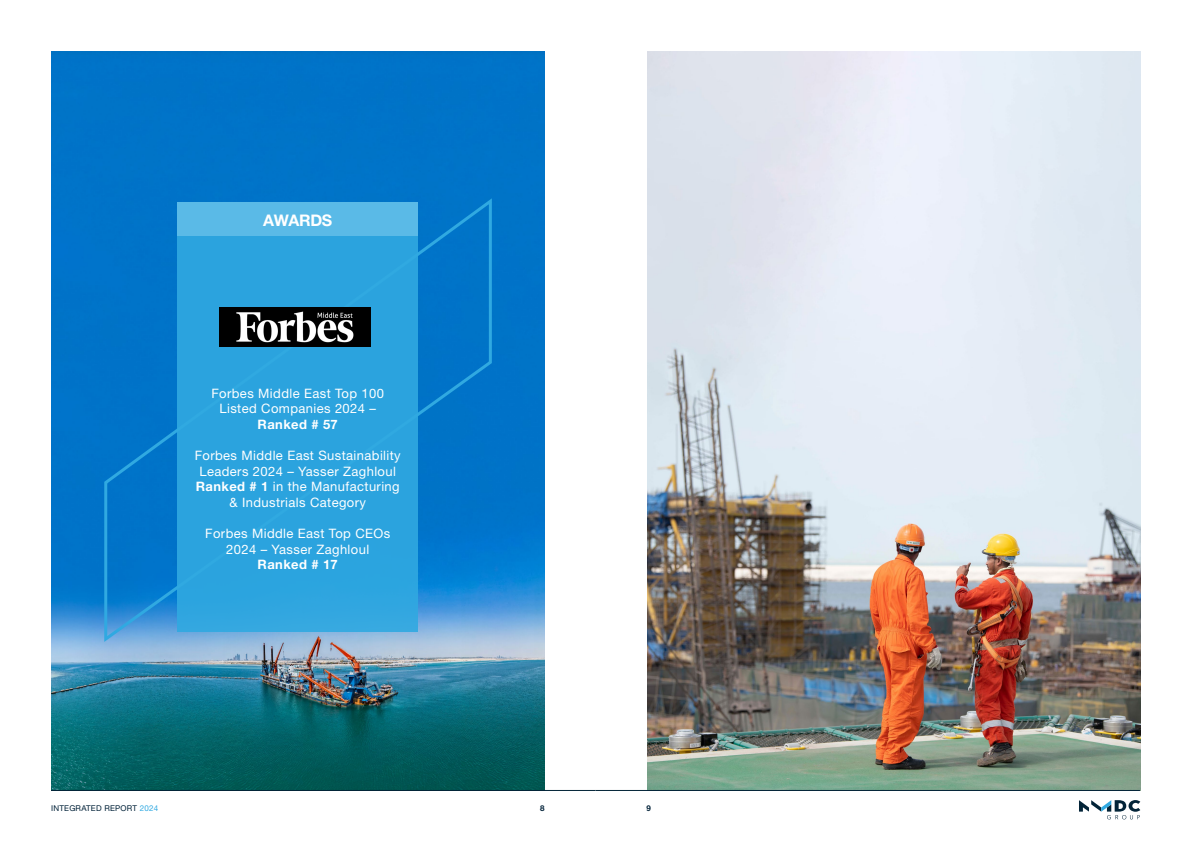
<style>
.page{position:relative;width:1191px;height:842px;background:#fff}
.page>*{position:absolute;margin:0;border:0;box-sizing:border-box;transform-origin:0 0}
.H_-_3{font:700 16px "Helvetica Neue LT Pro";letter-spacing:-.02em;color:#fff}
.Body_Text{font:13px/15.6px "Helvetica Neue LT Std";letter-spacing:.03em;color:#fff;text-align:center}
.t1{font:8px "Helvetica Neue LT Std";letter-spacing:.03em;color:#002138}
.t2{font:700 8px "Helvetica Neue LT Pro";color:#002138}
.s1{font-family:"Helvetica Neue LT Pro";font-weight:700}
.s2{color:#30a9e1}
</style>
<div class="page">
<img style="left:51px;top:51px;width:493px;height:739px">
<svg style="left:102px;top:195px;width:391px;height:450px;background:#107ccc"></svg>
<div style="left:178px;top:203px;width:240px;height:429px;background:#30a9e1"></div>
<div style="left:178px;top:203px;width:240px;height:33px;background:#5abae7"></div>
<img style="left:219px;top:307px;width:151px;height:39px">
<img style="left:647px;top:51px;width:493px;height:739px">
<svg style="left:1079px;top:800px;width:61px;height:19px"></svg>
<hr style="left:595px;top:790px;width:545px;height:1px;background:#032438">
<hr style="left:51px;top:790px;width:544px;height:1px;background:#032438">
<p class="H_-_3" style="left:263px;top:211px;width:71px">AWARDS</p>
<p class="Body_Text" style="left:211px;top:385px;width:174px">Forbes Middle East Top 100<br>Listed Companies 2024 –<br><span class="s1">Ranked # 57</span></p>
<p class="Body_Text" style="left:195px;top:447px;width:208px">Forbes Middle East Sustainability<br>Leaders 2024 – Yasser Zaghloul<br><span class="s1">Ranked # 1</span> in the Manufacturing &amp; Industrials Category</p>
<p class="Body_Text" style="left:205px;top:525px;width:186px">Forbes Middle East Top CEOs<br>2024 – Yasser Zaghloul<br><span class="s1">Ranked # 17</span></p>
<p class="t1" style="left:51px;top:804px;width:109px">INTEGRATED REPORT <span class="s2">2024</span></p>
<p class="t2" style="left:540px;top:804px;width:6px">8</p>
<p class="t2" style="left:646px;top:804px;width:6px">9</p>
</div>
